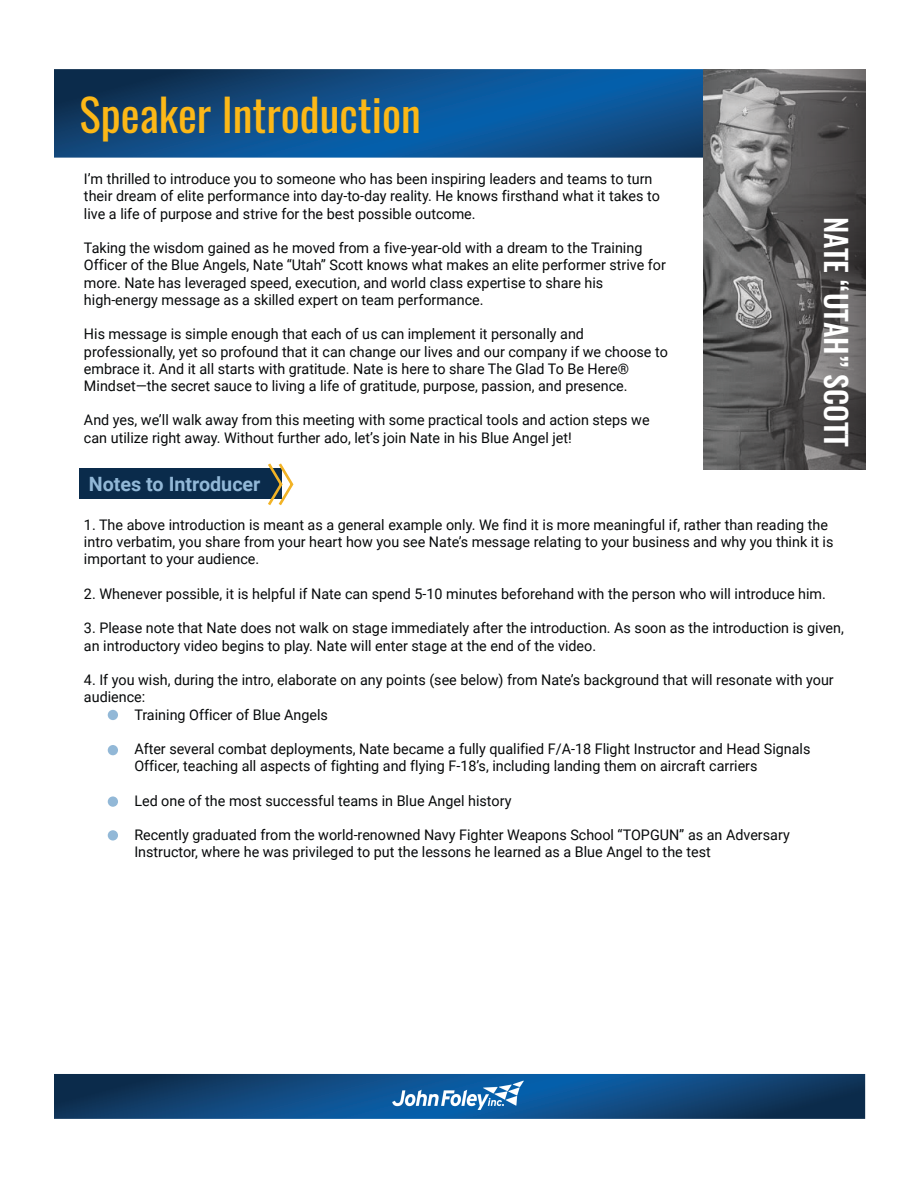
<style>
.page{position:relative;width:918px;height:1188px;background:#fff}
.page>*{position:absolute;margin:0;border:0;box-sizing:border-box;transform-origin:0 0}
.t1{font:44.85px "Oswald";color:#fcb817}
.t2{font:500 29.85px "Oswald";color:#fff}
.t3{font:700 19.8px "Roboto";color:#92b8d7}
.t4{font:14.55px/17.2px "Roboto";color:#07090a}
</style>
<div class="page">
<svg style="left:54px;top:69px;width:650px;height:89px;background:#0f4e89"></svg>
<svg style="left:54px;top:1074px;width:811px;height:45px;background:#0f4476"></svg>
<img style="left:391px;top:1081px;width:138px;height:38px">
<div style="left:80px;top:468px;width:202px;height:31px;background:#0a2b4b"></div>
<svg style="left:268px;top:463px;width:26px;height:43px"></svg>
<div style="left:108px;top:710px;width:10px;height:10px;background:#92b8d7;border-radius:50%"></div>
<div style="left:108px;top:745px;width:10px;height:10px;background:#92b8d7;border-radius:50%"></div>
<div style="left:108px;top:796px;width:10px;height:11px;background:#92b8d7;border-radius:50%"></div>
<div style="left:108px;top:830px;width:10px;height:11px;background:#92b8d7;border-radius:50%"></div>
<svg style="left:704px;top:69px;width:161px;height:401px;background:#646363"></svg>
<h1 class="t1" style="left:80px;top:75px;width:343px">Speaker Introduction</h1>
<p class="t4" style="left:84px;top:170px;width:577px">I’m thrilled to introduce you to someone who has been inspiring leaders and teams to turn their dream of elite performance into day-to-day reality. He knows firsthand what it takes to live a life of purpose and strive for the best possible outcome.</p>
<p class="t4" style="left:84px;top:239px;width:584px">Taking the wisdom gained as he moved from a five-year-old with a dream to the Training Officer of the Blue Angels, Nate “Utah” Scott knows what makes an elite performer strive for more. Nate has leveraged speed, execution, and world class expertise to share his high-energy message as a skilled expert on team performance.</p>
<p class="t4" style="left:84px;top:325px;width:585px">His message is simple enough that each of us can implement it personally and professionally, yet so profound that it can change our lives and our company if we choose to embrace it. And it all starts with gratitude. Nate is here to share The Glad To Be Here® Mindset—the secret sauce to living a life of gratitude, purpose, passion, and presence.</p>
<p class="t4" style="left:84px;top:411px;width:567px">And yes, we’ll walk away from this meeting with some practical tools and action steps we can utilize right away. Without further ado, let’s join Nate in his Blue Angel jet!</p>
<h3 class="t3" style="left:89px;top:470px;width:173px">Notes to Introducer</h3>
<h2 class="t2" style="left:852px;top:217px;width:232px;rotate:90deg">NATE “UTAH” SCOTT</h2>
<p class="t4" style="left:84px;top:516px;width:751px">1. The above introduction is meant as a general example only. We find it is more meaningful if, rather than reading the intro verbatim, you share from your heart how you see Nate’s message relating to your business and why you think it is important to your audience.</p>
<p class="t4" style="left:84px;top:585px;width:744px">2. Whenever possible, it is helpful if Nate can spend 5-10 minutes beforehand with the person who will introduce him.</p>
<p class="t4" style="left:84px;top:619px;width:761px">3. Please note that Nate does not walk on stage immediately after the introduction. As soon as the introduction is given, an introductory video begins to play. Nate will enter stage at the end of the video.</p>
<p class="t4" style="left:84px;top:671px;width:751px">4. If you wish, during the intro, elaborate on any points (see below) from Nate’s background that will resonate with your audience:</p>
<p class="t4" style="left:110px;top:705px;width:219px">• Training Officer of Blue Angels</p>
<p class="t4" style="left:134px;top:740px;width:678px;text-indent:-24px">• After several combat deployments, Nate became a fully qualified F/A-18 Flight Instructor and Head Signals<br>Officer, teaching all aspects of fighting and flying F-18’s, including landing them on aircraft carriers</p>
<p class="t4" style="left:110px;top:791px;width:402px">• Led one of the most successful teams in Blue Angel history</p>
<p class="t4" style="left:134px;top:826px;width:657px;text-indent:-24px">• Recently graduated from the world-renowned Navy Fighter Weapons School “TOPGUN” as an Adversary<br>Instructor, where he was privileged to put the lessons he learned as a Blue Angel to the test</p>
</div>
